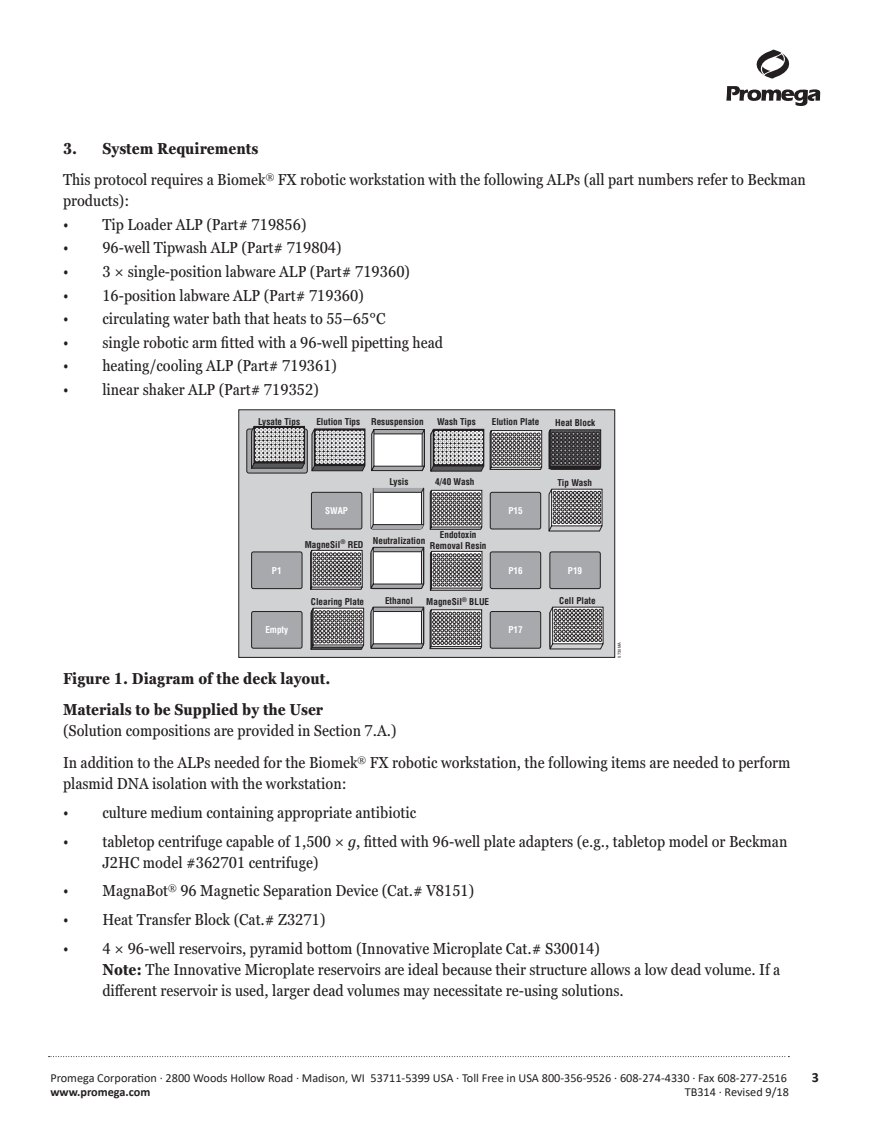
<style>
.page{position:relative;width:882px;height:1134px;background:#fff}
.page>*{position:absolute;margin:0;border:0;box-sizing:border-box;transform-origin:0 0}
.Text{font:condensed 15.75px/21px "Georgia Pro";color:#231f20}
.Figure_Legend{font:700 condensed 15.75px "Georgia Pro";color:#231f20}
.Head1{font:700 condensed 15.75px "Georgia Pro";color:#231f20}
.t1{font:700 14px "Calibri";color:#231f20}
.t2{font:12.25px "Calibri";color:#231f20}
.t3{font:700 12.25px "Calibri";color:#231f20}
.t4{font:700 condensed 9.1px/11px "Helvetica";color:#231f20;text-align:center}
.t5{font:700 condensed 9.1px "Helvetica";color:#fff}
.t6{font:4.02px "Helvetica";letter-spacing:.02em;color:#231f20}
.s1{font-weight:700}
.s2{font-style:italic}
</style>
<div class="page">
<svg style="left:756px;top:50px;width:34px;height:29px"></svg>
<svg style="left:726px;top:86px;width:94px;height:20px"></svg>
<svg style="left:49px;top:1056px;width:740px;height:1px"></svg>
<div style="left:239px;top:410px;width:376px;height:247px;background:#d1d2d4"></div>
<div style="left:239px;top:410px;width:376px;height:248px;border:1px solid #231f20"></div>
<div style="left:247px;top:429px;width:60px;height:44px;background:#a8a9ad;border-radius:2px"></div>
<div style="left:247px;top:429px;width:61px;height:44px;border:1px solid #231f20;border-radius:2px"></div>
<svg style="left:251px;top:426px;width:54px;height:43px"></svg>
<div style="left:311px;top:492px;width:51px;height:37px;background:#a8a9ad;border-radius:2px"></div>
<div style="left:311px;top:492px;width:51px;height:37px;border:1px solid #231f20;border-radius:2px"></div>
<div style="left:490px;top:492px;width:51px;height:37px;background:#a8a9ad;border-radius:2px"></div>
<div style="left:490px;top:492px;width:51px;height:37px;border:1px solid #231f20;border-radius:2px"></div>
<div style="left:550px;top:432px;width:51px;height:38px;border:1px solid #231f20;border-radius:2px"></div>
<div style="left:252px;top:552px;width:50px;height:37px;background:#a8a9ad;border-radius:2px"></div>
<div style="left:251px;top:552px;width:51px;height:37px;border:1px solid #231f20;border-radius:2px"></div>
<div style="left:490px;top:552px;width:51px;height:37px;background:#a8a9ad;border-radius:2px"></div>
<div style="left:490px;top:552px;width:51px;height:37px;border:1px solid #231f20;border-radius:2px"></div>
<div style="left:550px;top:552px;width:50px;height:37px;background:#a8a9ad;border-radius:2px"></div>
<div style="left:550px;top:552px;width:51px;height:37px;border:1px solid #231f20;border-radius:2px"></div>
<div style="left:252px;top:612px;width:50px;height:36px;background:#a8a9ad;border-radius:2px"></div>
<div style="left:251px;top:611px;width:51px;height:37px;border:1px solid #231f20;border-radius:2px"></div>
<div style="left:490px;top:612px;width:51px;height:36px;background:#a8a9ad;border-radius:2px"></div>
<div style="left:490px;top:611px;width:51px;height:37px;border:1px solid #231f20;border-radius:2px"></div>
<svg style="left:370px;top:487px;width:54px;height:43px"></svg>
<svg style="left:370px;top:547px;width:54px;height:43px"></svg>
<svg style="left:311px;top:428px;width:54px;height:43px"></svg>
<svg style="left:430px;top:490px;width:52px;height:40px"></svg>
<svg style="left:371px;top:429px;width:171px;height:43px"></svg>
<svg style="left:310px;top:550px;width:53px;height:40px"></svg>
<svg style="left:310px;top:608px;width:54px;height:42px"></svg>
<svg style="left:430px;top:551px;width:52px;height:40px"></svg>
<svg style="left:370px;top:606px;width:112px;height:44px"></svg>
<svg style="left:548px;top:429px;width:53px;height:40px"></svg>
<svg style="left:549px;top:606px;width:55px;height:44px"></svg>
<svg style="left:548px;top:489px;width:55px;height:43px"></svg>
<p class="Head1" style="left:63px;top:139px;width:197px">3. System Requirements</p>
<p class="Text" style="left:63px;top:170px;width:744px">This protocol requires a Biomek<sup>®</sup> FX robotic workstation with the following ALPs (all part numbers refer to Beckman products):</p>
<p class="Text" style="left:63px;top:214px;width:245px">• Tip Loader ALP (Part# 719856)</p>
<p class="Text" style="left:63px;top:238px;width:280px">• 96-well Tipwash ALP (Part# 719804)</p>
<p class="Text" style="left:63px;top:262px;width:349px">• 3 × single-position labware ALP (Part# 719360)</p>
<p class="Text" style="left:63px;top:285px;width:302px">• 16-position labware ALP (Part# 719360)</p>
<p class="Text" style="left:63px;top:309px;width:324px">• circulating water bath that heats to 55–65°C</p>
<p class="Text" style="left:63px;top:333px;width:382px">• single robotic arm fitted with a 96-well pipetting head</p>
<p class="Text" style="left:63px;top:356px;width:276px">• heating/cooling ALP (Part# 719361)</p>
<p class="Text" style="left:63px;top:380px;width:257px">• linear shaker ALP (Part# 719352)</p>
<p class="t4" style="left:258px;top:416px;width:44px">Lysate Tips</p>
<p class="t4" style="left:437px;top:416px;width:40px">Wash Tips</p>
<p class="t4" style="left:316px;top:416px;width:45px">Elution Tips</p>
<p class="t4" style="left:492px;top:416px;width:49px">Elution Plate</p>
<p class="t4" style="left:371px;top:416px;width:54px">Resuspension</p>
<p class="t4" style="left:555px;top:417px;width:41px">Heat Block</p>
<p class="t4" style="left:389px;top:476px;width:21px">Lysis</p>
<p class="t4" style="left:435px;top:476px;width:41px">4/40 Wash</p>
<p class="t5" style="left:325px;top:505px;width:24px">SWAP</p>
<p class="t5" style="left:508px;top:505px;width:16px">P15</p>
<p class="t4" style="left:305px;top:539px;width:60px">MagneSil<sup>®</sup> RED</p>
<p class="t4" style="left:430px;top:529px;width:58px">Endotoxin<br>Removal Resin</p>
<p class="t4" style="left:373px;top:535px;width:54px">Neutralization</p>
<p class="t4" style="left:558px;top:477px;width:36px">Tip Wash</p>
<p class="t5" style="left:272px;top:565px;width:11px">P1</p>
<p class="t5" style="left:508px;top:565px;width:16px">P16</p>
<p class="t5" style="left:568px;top:565px;width:16px">P19</p>
<p class="t4" style="left:311px;top:596px;width:55px">Clearing Plate</p>
<p class="t4" style="left:385px;top:595px;width:30px">Ethanol</p>
<p class="t4" style="left:426px;top:596px;width:64px">MagneSil<sup>®</sup> BLUE</p>
<p class="t4" style="left:559px;top:595px;width:38px">Cell Plate</p>
<p class="t5" style="left:265px;top:624px;width:24px">Empty</p>
<p class="t5" style="left:508px;top:624px;width:16px">P17</p>
<p class="t6" style="left:617px;top:658px;width:17px;rotate:-90deg">5730MA</p>
<p class="Figure_Legend" style="left:63px;top:669px;width:269px">Figure 1. Diagram of the deck layout.</p>
<p class="Text" style="left:63px;top:700px;width:335px"><span class="s1">Materials to be Supplied by the User<br></span>(Solution compositions are provided in Section 7.A.)</p>
<p class="Text" style="left:63px;top:752px;width:729px">In addition to the ALPs needed for the Biomek<sup>®</sup> FX robotic workstation, the following items are needed to perform plasmid DNA isolation with the workstation:</p>
<p class="Text" style="left:63px;top:802px;width:355px">• culture medium containing appropriate antibiotic</p>
<p class="Text" style="left:102px;top:831px;width:687px;text-indent:-39px">• tabletop centrifuge capable of 1,500 × <span class="s2">g</span>, fitted with 96-well plate adapters (e.g., tabletop model or Beckman<br>J2HC model #362701 centrifuge)</p>
<p class="Text" style="left:63px;top:881px;width:413px">• MagnaBot<sup>®</sup> 96 Magnetic Separation Device (Cat.# V8151)</p>
<p class="Text" style="left:63px;top:910px;width:264px">• Heat Transfer Block (Cat.# Z3271)</p>
<p class="Text" style="left:102px;top:939px;width:679px;text-indent:-39px">• 4 × 96-well reservoirs, pyramid bottom (Innovative Microplate Cat.# S30014)<br><span class="s1">Note:</span> The Innovative Microplate reservoirs are ideal because their structure allows a low dead volume. If a different reservoir is used, larger dead volumes may necessitate re-using solutions.</p>
<p class="t2" style="left:50px;top:1069px;width:738px">Promega Corporation · 2800 Woods Hollow Road · Madison, WI 53711-5399 USA · Toll Free in USA 800-356-9526 · 608-274-4330 · Fax 608-277-2516</p>
<p class="t1" style="left:812px;top:1067px;width:9px">3</p>
<p class="t3" style="left:50px;top:1083px;width:102px">www.promega.com</p>
<p class="t2" style="left:685px;top:1084px;width:106px">TB314 · Revised 9/18</p>
</div>
